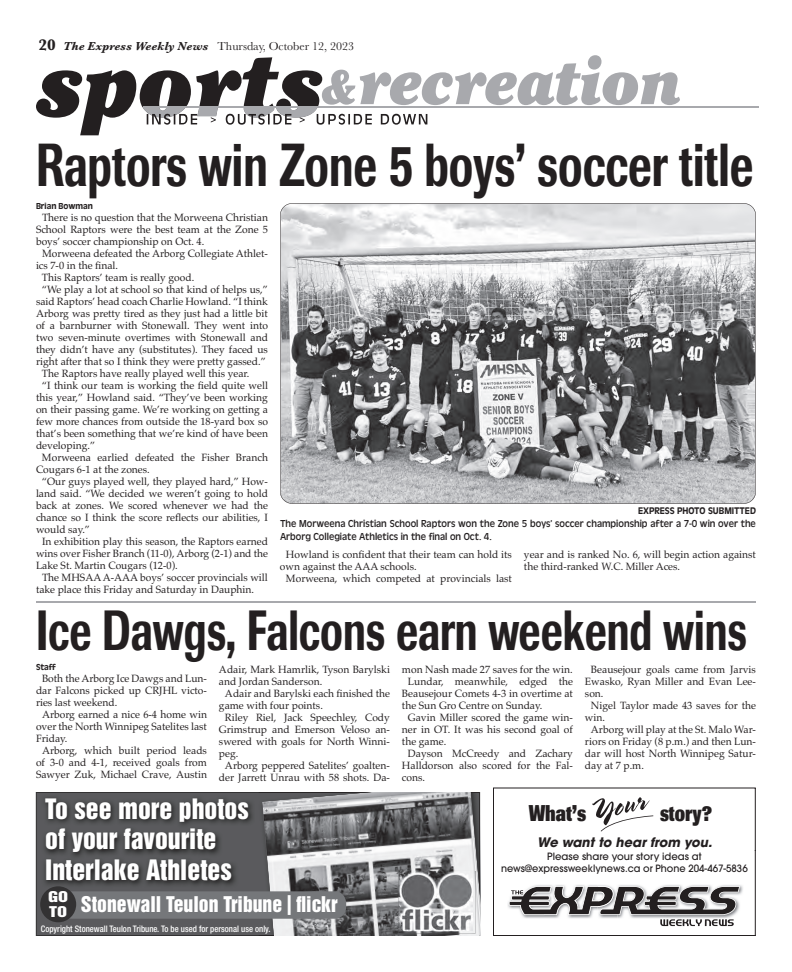
<style>
.page{position:relative;width:792px;height:972px;background:#fff}
.page>*{position:absolute;margin:0;border:0;box-sizing:border-box;transform-origin:0 0}
.t1{font:500 60px "Imago";color:#231f20;scale:.7 1}
.t2{font:500 56px "Imago";color:#231f20;scale:.7 1}
.t3{font:25.7px/30.9px "Helvetica Inserat LT Std";color:#fff}
.t4{font:800 22.6px "Imago";color:#231f20;scale:.75 1}
.t5{font:800 22.6px "Imago";color:#231f20;scale:.73 1}
.t6{font:19.8px "Helvetica Inserat LT Std";color:#fff}
.t7{font:13.6px/14.5px "Helvetica Inserat LT Std";color:#fff;scale:1.33 1}
.t8{font:italic 700 13px "Avant Garde";color:#231f20}
.t9{font:12px "Baskerville";color:#231f20}
.t10{font:10.5px/12px "Palatino";color:#231f20}
.t11{font:10.5px/12.6px "Antique Oli";color:#231f20;scale:.95 1}
.t12{font:500 10px/12px "Avant Garde";color:#231f20;text-align:center}
.t13{font:500 10px "Antique Oli";letter-spacing:-.005em;color:#231f20;scale:.95 1}
.t14{font:500 condensed 9px "Helvetica Neue";color:#fff}
.t15{font:500 9px "Antique Oli";color:#231f20;scale:.95 1}
.s1{font-weight:700;font-size:16px}
.s2{font-weight:700;font-style:italic}
</style>
<div class="page">
<hr style="left:144px;top:107px;width:615px;height:1px;background:#a8a9ad">
<svg style="left:36px;top:55px;width:644px;height:81px"></svg>
<svg style="left:280px;top:203px;width:476px;height:301px;background:#a2a3a5"></svg>
<svg style="left:36px;top:792px;width:223px;height:144px;background:#565659"></svg>
<img style="left:259px;top:792px;width:3px;height:144px">
<img style="left:262px;top:792px;width:218px;height:144px">
<img style="left:398px;top:871px;width:78px;height:62px">
<img style="left:400px;top:873px;width:73px;height:57px">
<img style="left:41px;top:795px;width:214px;height:93px">
<div style="left:60px;top:891px;width:286px;height:28px;background:#75777a;border-radius:12px"></div>
<div style="left:40px;top:886px;width:36px;height:36px;background:#333233;border-radius:50%"></div>
<svg style="left:493px;top:788px;width:263px;height:148px"></svg>
<hr style="left:36px;top:601px;width:720px;height:2px;background:#a8a9ad">
<p class="t9" style="left:39px;top:42px;width:317px"><span class="s1">20</span> <span class="s2">The Express Weekly News</span> Thursday, October 12, 2023</p>
<h1 class="t1" style="left:36px;top:143px;width:1026px">Raptors win Zone 5 boys’ soccer title</h1>
<p class="t15" style="left:36px;top:202px;width:61px">Brian Bowman</p>
<p class="t10" style="left:42px;top:212px;width:228px">There is no question that the Morweena Christian</p>
<p class="t10" style="left:36px;top:224px;width:233px">School Raptors were the best team at the Zone 5</p>
<p class="t10" style="left:36px;top:236px;width:170px">boys’ soccer championship on Oct. 4.</p>
<p class="t10" style="left:42px;top:248px;width:227px">Morweena defeated the Arborg Collegiate Athlet-</p>
<p class="t10" style="left:36px;top:260px;width:84px">ics 7-0 in the final.</p>
<p class="t10" style="left:42px;top:272px;width:154px">This Raptors’ team is really good.</p>
<p class="t10" style="left:42px;top:284px;width:228px">“We play a lot at school so that kind of helps us,”</p>
<p class="t10" style="left:36px;top:296px;width:234px">said Raptors’ head coach Charlie Howland. “I think</p>
<p class="t10" style="left:36px;top:308px;width:233px">Arborg was pretty tired as they just had a little bit</p>
<p class="t10" style="left:36px;top:320px;width:233px">of a barnburner with Stonewall. They went into</p>
<p class="t10" style="left:36px;top:332px;width:233px">two seven-minute overtimes with Stonewall and</p>
<p class="t10" style="left:36px;top:344px;width:233px">they didn’t have any (substitutes). They faced us</p>
<p class="t10" style="left:36px;top:356px;width:231px">right after that so I think they were pretty gassed.”</p>
<p class="t10" style="left:42px;top:368px;width:209px">The Raptors have really played well this year.</p>
<p class="t10" style="left:42px;top:380px;width:227px">“I think our team is working the field quite well</p>
<p class="t10" style="left:36px;top:392px;width:233px">this year,” Howland said. “They’ve been working</p>
<p class="t10" style="left:36px;top:404px;width:233px">on their passing game. We’re working on getting a</p>
<p class="t10" style="left:36px;top:416px;width:234px">few more chances from outside the 18-yard box so</p>
<p class="t10" style="left:36px;top:428px;width:234px">that’s been something that we’re kind of have been</p>
<p class="t10" style="left:36px;top:440px;width:61px">developing.”</p>
<p class="t10" style="left:42px;top:452px;width:227px">Morweena earlied defeated the Fisher Branch</p>
<p class="t10" style="left:36px;top:464px;width:115px">Cougars 6-1 at the zones.</p>
<p class="t10" style="left:42px;top:476px;width:227px">“Our guys played well, they played hard,” How-</p>
<p class="t10" style="left:36px;top:488px;width:234px">land said. “We decided we weren’t going to hold</p>
<p class="t10" style="left:36px;top:500px;width:234px">back at zones. We scored whenever we had the</p>
<p class="t10" style="left:36px;top:512px;width:234px">chance so I think the score reflects our abilities, I</p>
<p class="t10" style="left:36px;top:524px;width:56px">would say.”</p>
<p class="t10" style="left:42px;top:536px;width:227px">In exhibition play this season, the Raptors earned</p>
<p class="t10" style="left:36px;top:548px;width:234px">wins over Fisher Branch (11-0), Arborg (2-1) and the</p>
<p class="t10" style="left:36px;top:560px;width:143px">Lake St. Martin Cougars (12-0).</p>
<p class="t10" style="left:42px;top:572px;width:227px">The MHSAA A-AAA boys’ soccer provincials will</p>
<p class="t10" style="left:36px;top:584px;width:220px">take place this Friday and Saturday in Dauphin.</p>
<p class="t13" style="left:638px;top:507px;width:126px">EXPRESS PHOTO SUBMITTED</p>
<p class="t11" style="left:280px;top:518px;width:503px">The Morweena Christian School Raptors won the Zone 5 boys’ soccer championship after a 7-0 win over the<br>Arborg Collegiate Athletics in the final on Oct. 4.</p>
<p class="t10" style="left:286px;top:549px;width:227px">Howland is confident that their team can hold its</p>
<p class="t10" style="left:280px;top:561px;width:138px">own against the AAA schools.</p>
<p class="t10" style="left:286px;top:573px;width:227px">Morweena, which competed at provincials last</p>
<p class="t10" style="left:524px;top:549px;width:233px">year and is ranked No. 6, will begin action against the third-ranked W.C. Miller Aces.</p>
<h2 class="t2" style="left:36px;top:610px;width:1018px">Ice Dawgs, Falcons earn weekend wins</h2>
<p class="t15" style="left:36px;top:664px;width:22px">Staff</p>
<p class="t10" style="left:42px;top:674px;width:167px">Both the Arborg Ice Dawgs and Lun-</p>
<p class="t10" style="left:36px;top:686px;width:173px">dar Falcons picked up CRJHL victo-</p>
<p class="t10" style="left:36px;top:698px;width:83px">ries last weekend.</p>
<p class="t10" style="left:42px;top:710px;width:167px">Arborg earned a nice 6-4 home win</p>
<p class="t10" style="left:36px;top:722px;width:172px">over the North Winnipeg Satelites last</p>
<p class="t10" style="left:36px;top:734px;width:33px">Friday.</p>
<p class="t10" style="left:42px;top:746px;width:167px">Arborg, which built period leads</p>
<p class="t10" style="left:36px;top:758px;width:173px">of 3-0 and 4-1, received goals from</p>
<p class="t10" style="left:36px;top:770px;width:173px">Sawyer Zuk, Michael Crave, Austin</p>
<p class="t10" style="left:219px;top:664px;width:173px">Adair, Mark Hamrlik, Tyson Barylski</p>
<p class="t10" style="left:219px;top:676px;width:105px">and Jordan Sanderson.</p>
<p class="t10" style="left:225px;top:688px;width:167px">Adair and Barylski each finished the</p>
<p class="t10" style="left:219px;top:700px;width:105px">game with four points.</p>
<p class="t10" style="left:225px;top:712px;width:167px">Riley Riel, Jack Speechley, Cody</p>
<p class="t10" style="left:219px;top:724px;width:173px">Grimstrup and Emerson Veloso an-</p>
<p class="t10" style="left:219px;top:736px;width:172px">swered with goals for North Winni-</p>
<p class="t10" style="left:219px;top:748px;width:21px">peg.</p>
<p class="t10" style="left:225px;top:760px;width:166px">Arborg peppered Satelites’ goalten-</p>
<p class="t10" style="left:219px;top:772px;width:173px">der Jarrett Unrau with 58 shots. Da-</p>
<h3 class="t3" style="left:45px;top:794px;width:205px">To see more photos of your favourite<br>Interlake Athletes</h3>
<h3 class="t6" style="left:81px;top:894px;width:258px">Stonewall Teulon Tribune | flickr</h3>
<p class="t7" style="left:48px;top:890px;width:17px">GO<br>TO</p>
<p class="t14" style="left:41px;top:925px;width:231px">Copyright Stonewall Teulon Tribune. To be used for personal use only.</p>
<p class="t10" style="left:402px;top:664px;width:172px">mon Nash made 27 saves for the win.</p>
<p class="t10" style="left:408px;top:676px;width:167px">Lundar, meanwhile, edged the</p>
<p class="t10" style="left:402px;top:688px;width:172px">Beausejour Comets 4-3 in overtime at</p>
<p class="t10" style="left:402px;top:700px;width:142px">the Sun Gro Centre on Sunday.</p>
<p class="t10" style="left:408px;top:712px;width:166px">Gavin Miller scored the game win-</p>
<p class="t10" style="left:402px;top:724px;width:173px">ner in OT. It was his second goal of</p>
<p class="t10" style="left:402px;top:736px;width:46px">the game.</p>
<p class="t10" style="left:408px;top:748px;width:166px">Dayson McCreedy and Zachary</p>
<p class="t10" style="left:402px;top:760px;width:172px">Halldorson also scored for the Fal-</p>
<p class="t10" style="left:402px;top:772px;width:25px">cons.</p>
<p class="t10" style="left:591px;top:664px;width:167px">Beausejour goals came from Jarvis</p>
<p class="t10" style="left:585px;top:676px;width:173px">Ewasko, Ryan Miller and Evan Lee-</p>
<p class="t10" style="left:585px;top:688px;width:20px">son.</p>
<p class="t10" style="left:591px;top:700px;width:167px">Nigel Taylor made 43 saves for the</p>
<p class="t10" style="left:585px;top:712px;width:22px">win.</p>
<p class="t10" style="left:591px;top:724px;width:166px">Arborg will play at the St. Malo War-</p>
<p class="t10" style="left:585px;top:736px;width:173px">riors on Friday (8 p.m.) and then Lun-</p>
<p class="t10" style="left:585px;top:748px;width:172px">dar will host North Winnipeg Satur-</p>
<p class="t10" style="left:585px;top:760px;width:60px">day at 7 p.m.</p>
<h3 class="t4" style="left:529px;top:799px;width:78px">What’s</h3>
<h3 class="t5" style="left:660px;top:799px;width:73px">story?</h3>
<p class="t8" style="left:537px;top:834px;width:177px">We want to hear from you.</p>
<p class="t12" style="left:501px;top:851px;width:248px">Please share your story ideas at news@expressweeklynews.ca or Phone 204-467-5836</p>
</div>
